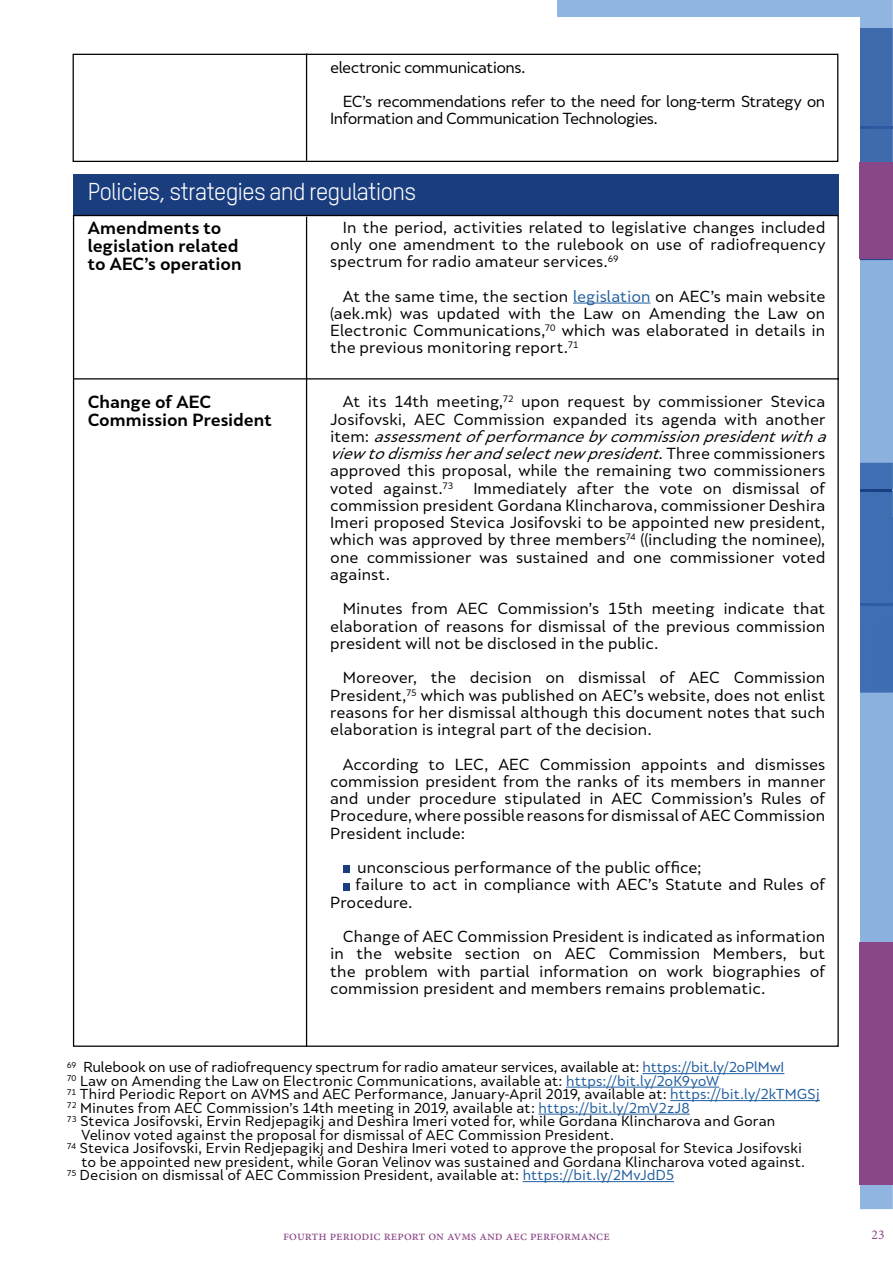
<style>
.page{position:relative;width:893px;height:1263px;background:#fff}
.page>*{position:absolute;margin:0;border:0;box-sizing:border-box;transform-origin:0 0}
.t1{font:24px "Oxfam TSTARPRO";letter-spacing:-.04em;color:#fff}
.t2{font:700 16.5px/18px "Skola Sans";letter-spacing:-.005em;color:#000}
.t3{font:15px/17.2px "Skola Sans";letter-spacing:-.005em;color:#000;text-align:justify}
.t4{font:15px/17.2px "Skola Sans";letter-spacing:-.04em;color:#000}
.t5{font:15px "Skola Sans";letter-spacing:-.045em;color:#000}
.t6{font:13.5px "Skola Sans";color:#000}
.t7{font:13.5px "Minion Pro";color:#8a4787}
.s1{color:#215e9e}
.s2{font-style:italic}
</style>
<div class="page">
<div style="left:557px;top:0;width:336px;height:28px;background:#90b5e0"></div>
<div style="left:860px;top:28px;width:33px;height:233px;background:#3e6bac"></div>
<img style="left:860px;top:126px;width:33px;height:2px">
<div style="left:860px;top:261px;width:33px;height:202px;background:#8bb2de"></div>
<svg style="left:860px;top:463px;width:33px;height:746px;background:#4a77b7"></svg>
<img style="left:860px;top:604px;width:33px;height:1px">
<img style="left:860px;top:489px;width:31px;height:2px">
<svg style="left:860px;top:622px;width:33px;height:320px;background:#7aa2d4"></svg>
<div style="left:0;top:17px;width:860px;height:1199px;background:#fff"></div>
<div style="left:860px;top:162px;width:33px;height:97px;background:#8a4787"></div>
<div style="left:860px;top:942px;width:33px;height:242px;background:#8a4787"></div>
<div style="left:73px;top:54px;width:765px;height:108px;border:1px solid #000"></div>
<div style="left:74px;top:175px;width:765px;height:40px;background:#1a3d7e"></div>
<hr style="left:573px;top:303px;width:77px;height:1px;background:#215e9e">
<div style="left:343px;top:865px;width:6px;height:8px;background:#1a3d7e"></div>
<div style="left:343px;top:883px;width:6px;height:7px;background:#1a3d7e"></div>
<hr style="left:306px;top:217px;width:1px;height:830px;background:#000">
<hr style="left:306px;top:53px;width:1px;height:108px;background:#000">
<hr style="left:642px;top:1073px;width:142px;height:1px;background:#215e9e">
<hr style="left:566px;top:1087px;width:153px;height:1px;background:#215e9e">
<hr style="left:670px;top:1100px;width:150px;height:1px;background:#215e9e">
<hr style="left:538px;top:1114px;width:152px;height:1px;background:#215e9e">
<hr style="left:523px;top:1181px;width:151px;height:1px;background:#215e9e">
<hr style="left:74px;top:378px;width:765px;height:1px;background:#000">
<p class="t5" style="left:330px;top:58px;width:197px">electronic communications.</p>
<p class="t4" style="left:330px;top:93px;width:497px;text-indent:13px">EC’s recommendations refer to the need for long-term Strategy on<br>Information and Communication Technologies.</p>
<h1 class="t1" style="left:88px;top:177px;width:330px">Policies, strategies and regulations</h1>
<p class="t2" style="left:88px;top:218px;width:155px">Amendments to legislation related to AEC’s operation</p>
<p class="t3" style="left:330px;top:218px;width:497px;text-indent:13px">In the period, activities related to legislative changes included only one amendment to the rulebook on use of radiofrequency spectrum for radio amateur services.<sup>69</sup></p>
<p class="t3" style="left:330px;top:287px;width:497px;text-indent:13px">At the same time, the section <span class="s1">legislation</span> on AEC’s main website (aek.mk) was updated with the Law on Amending the Law on Electronic Communications,<sup>70</sup> which was elaborated in details in the previous monitoring report.<sup>71</sup></p>
<p class="t3" style="left:330px;top:393px;width:504px;text-align:left;text-indent:13px">At its 14th meeting,<sup>72</sup> upon request by commissioner Stevica Josifovski, AEC Commission expanded its agenda with another i t e m : <span class="s2">assessmentofperformanceby commissionpresidentwitha viewtodismissherandselectnewpresident</span>. T h r e e c o m m i s s i o n e r s approved this proposal, while the remaining two commissioners voted against.<sup>73</sup></p>
<p class="t2" style="left:88px;top:393px;width:186px">Change of AEC<br>Commission President</p>
<p class="t3" style="left:330px;top:479px;width:497px;text-indent:143px">Immediately after the vote on dismissal of commission president Gordana Klincharova, commissioner Deshira Imeri proposed Stevica Josifovski to be appointed new president, which was approved by three members<sup>74</sup> ((including the nominee), one commissioner was sustained and one commissioner voted against.</p>
<p class="t3" style="left:330px;top:600px;width:497px;text-indent:13px">Minutes from AEC Commission’s 15th meeting indicate that elaboration of reasons for dismissal of the previous commission president will not be disclosed in the public.</p>
<p class="t3" style="left:330px;top:669px;width:497px;text-indent:13px">Moreover, the decision on dismissal of AEC Commission President,<sup>75</sup> which was published on AEC’s website, does not enlist reasons for her dismissal although this document notes that such elaboration is integral part of the decision.</p>
<p class="t3" style="left:330px;top:755px;width:497px;text-indent:13px">According to LEC, AEC Commission appoints and dismisses commission president from the ranks of its members in manner and under procedure stipulated in AEC Commission’s Rules of Procedure, where possible reasons for dismissal of AEC Commission President include:</p>
<p class="t3" style="left:357px;top:859px;width:346px">unconscious performance of the public office;</p>
<p class="t3" style="left:355px;top:876px;width:472px">failure to act in compliance with AEC’s Statute and Rules of</p>
<p class="t3" style="left:330px;top:893px;width:84px">Procedure.</p>
<p class="t3" style="left:330px;top:928px;width:497px;text-indent:13px">Change of AEC Commission President is indicated as information in the website section on AEC Commission Members, but the problem with partial information on work biographies of commission president and members remains problematic.</p>
<p class="t6" style="left:67px;top:1059px;width:719px"><sup>69</sup> Rulebook on use of radiofrequency spectrum for radio amateur services, available at: <span class="s1">https://bit.ly/2oPlMwI</span></p>
<p class="t6" style="left:67px;top:1073px;width:654px"><sup>70</sup> Law on Amending the Law on Electronic Communications, available at: <span class="s1">https://bit.ly/2oK9yoW</span></p>
<p class="t6" style="left:67px;top:1086px;width:755px"><sup>71</sup> Third Periodic Report on AVMS and AEC Performance, January-April 2019, available at: <span class="s1">https://bit.ly/2kTMGSj</span></p>
<p class="t6" style="left:67px;top:1100px;width:625px"><sup>72</sup> Minutes from AEC Commission’s 14th meeting in 2019, available at: <span class="s1">https://bit.ly/2mV2zJ8</span></p>
<p class="t6" style="left:67px;top:1113px;width:710px"><sup>73</sup> Stevica Josifovski, Ervin Redjepagikj and Deshira Imeri voted for, while Gordana Klincharova and Goran</p>
<p class="t6" style="left:81px;top:1127px;width:534px">Velinov voted against the proposal for dismissal of AEC Commission President.</p>
<p class="t6" style="left:67px;top:1140px;width:737px"><sup>74</sup> Stevica Josifovski, Ervin Redjepagikj and Deshira Imeri voted to approve the proposal for Stevica Josifovski</p>
<p class="t6" style="left:81px;top:1154px;width:725px">to be appointed new president, while Goran Velinov was sustained and Gordana Klincharova voted against.</p>
<p class="t6" style="left:67px;top:1167px;width:609px"><sup>75</sup> Decision on dismissal of AEC Commission President, available at: <span class="s1">https://bit.ly/2MvJdD5</span></p>
<p class="t7" style="left:283px;top:1226px;width:328px">FOURTH PERIODIC REPORT ON AVMS AND AEC PERFORMANCE</p>
<p class="t7" style="left:871px;top:1226px;width:14px">23</p>
</div>
